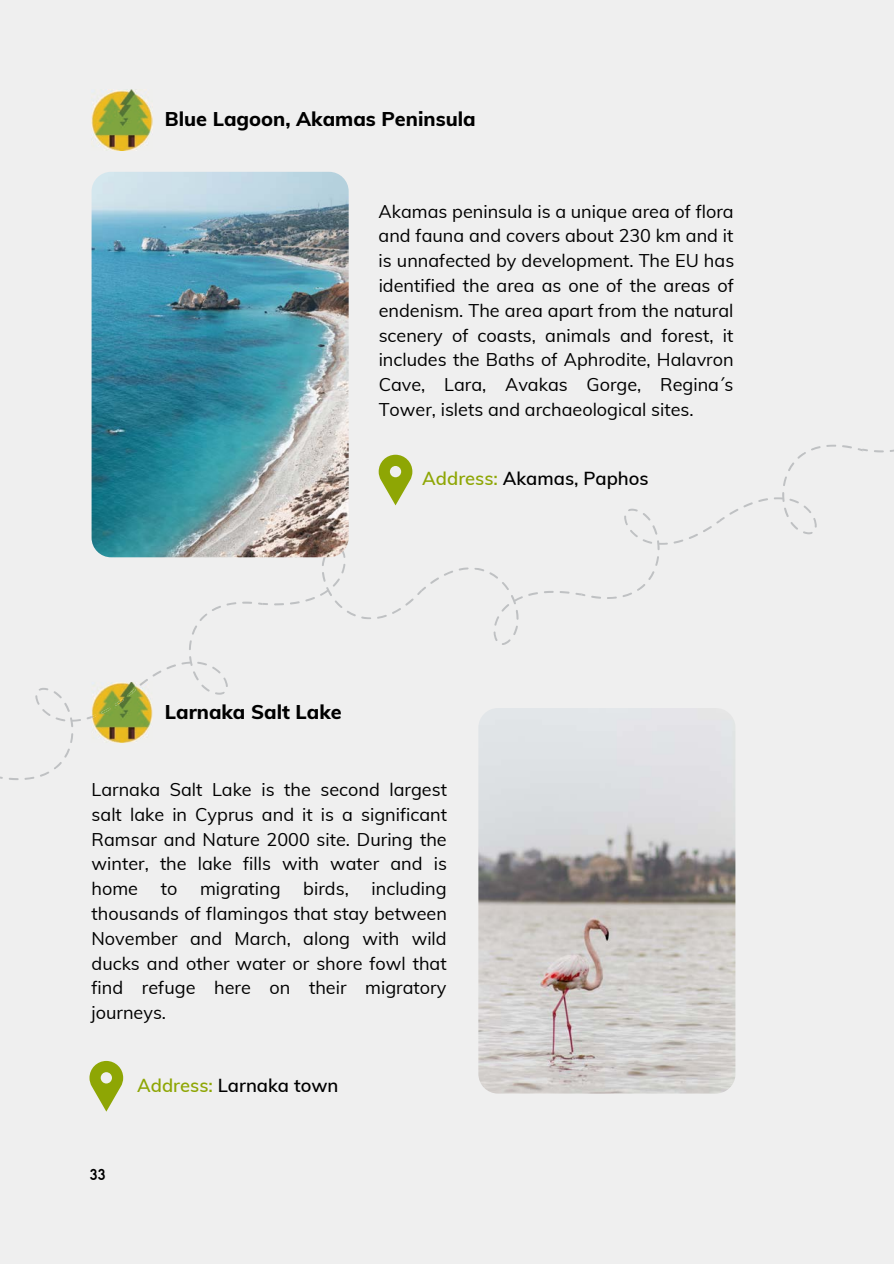
<style>
.page{position:relative;width:894px;height:1264px;background:#fff}
.page>*{position:absolute;margin:0;border:0;box-sizing:border-box;transform-origin:0 0}
.t1{font:800 19.95px "Muli";color:#000}
.t2{font:600 18.45px "Muli";color:#000}
.t3{font:18px/24.8px "Muli";color:#000;text-align:justify}
.t4{font:15.15px "Sailors";color:#000}
.s1{color:#8ea604}
</style>
<div class="page">
<div style="left:0;top:0;width:893px;height:1263px;background:#efefef"></div>
<img style="left:91px;top:89px;width:61px;height:61px">
<svg style="left:378px;top:455px;width:34px;height:50px"></svg>
<svg style="left:591px;top:595px;width:25px;height:4px"></svg>
<svg style="left:622px;top:556px;width:36px;height:41px"></svg>
<svg style="left:624px;top:508px;width:43px;height:42px"></svg>
<svg style="left:560px;top:591px;width:9px;height:2px"></svg>
<svg style="left:528px;top:591px;width:25px;height:5px"></svg>
<svg style="left:474px;top:568px;width:48px;height:77px"></svg>
<svg style="left:575px;top:593px;width:10px;height:3px"></svg>
<svg style="left:826px;top:444px;width:25px;height:4px"></svg>
<svg style="left:758px;top:498px;width:9px;height:4px"></svg>
<svg style="left:783px;top:446px;width:37px;height:40px"></svg>
<svg style="left:774px;top:492px;width:42px;height:42px"></svg>
<svg style="left:673px;top:502px;width:79px;height:41px"></svg>
<svg style="left:858px;top:448px;width:9px;height:3px"></svg>
<svg style="left:874px;top:450px;width:9px;height:2px"></svg>
<svg style="left:192px;top:602px;width:44px;height:32px"></svg>
<svg style="left:242px;top:601px;width:10px;height:3px"></svg>
<svg style="left:189px;top:640px;width:3px;height:10px"></svg>
<svg style="left:377px;top:615px;width:9px;height:3px"></svg>
<svg style="left:361px;top:616px;width:10px;height:3px"></svg>
<svg style="left:274px;top:603px;width:10px;height:2px"></svg>
<svg style="left:290px;top:601px;width:9px;height:3px"></svg>
<svg style="left:392px;top:567px;width:76px;height:47px"></svg>
<svg style="left:305px;top:557px;width:50px;height:59px"></svg>
<svg style="left:258px;top:602px;width:10px;height:3px"></svg>
<svg style="left:9px;top:777px;width:25px;height:3px"></svg>
<svg style="left:40px;top:733px;width:33px;height:43px"></svg>
<svg style="left:35px;top:688px;width:46px;height:39px"></svg>
<img style="left:478px;top:708px;width:257px;height:385px">
<img style="left:92px;top:719px;width:60px;height:23px">
<svg style="left:87px;top:656px;width:141px;height:63px"></svg>
<svg style="left:89px;top:1060px;width:34px;height:51px"></svg>
<img style="left:91px;top:172px;width:257px;height:385px">
<p class="t1" style="left:165px;top:106px;width:312px">Blue Lagoon, Akamas Peninsula</p>
<p class="t3" style="left:378px;top:198px;width:357px">Akamas peninsula is a unique area of flora and fauna and covers about 230 km and it is unnafected by development. The EU has identified the area as one of the areas of endenism. The area apart from the natural scenery of coasts, animals and forest, it includes the Baths of Aphrodite, Halavron Cave, Lara, Avakas Gorge, Regina´s Tower, islets and archaeological sites.</p>
<p class="t2" style="left:422px;top:467px;width:228px"><span class="s1">Address:</span> Akamas, Paphos</p>
<p class="t1" style="left:165px;top:699px;width:178px">Larnaka Salt Lake</p>
<p class="t3" style="left:91px;top:776px;width:357px">Larnaka Salt Lake is the second largest salt lake in Cyprus and it is a significant Ramsar and Nature 2000 site. During the winter, the lake fills with water and is home</p>
<p class="t3" style="left:91px;top:876px;width:357px;text-indent:280px">including thousands of flamingos that stay between November and March, along with wild ducks and other water or shore fowl that find refuge here on their migratory journeys.</p>
<p class="t3" style="left:161px;top:876px;width:18px">to</p>
<p class="t3" style="left:200px;top:876px;width:82px">migrating</p>
<p class="t3" style="left:303px;top:876px;width:47px">birds,</p>
<p class="t4" style="left:89px;top:1168px;width:18px">33</p>
<p class="t2" style="left:137px;top:1072px;width:202px"><span class="s1">Address:</span> Larnaka town</p>
</div>
